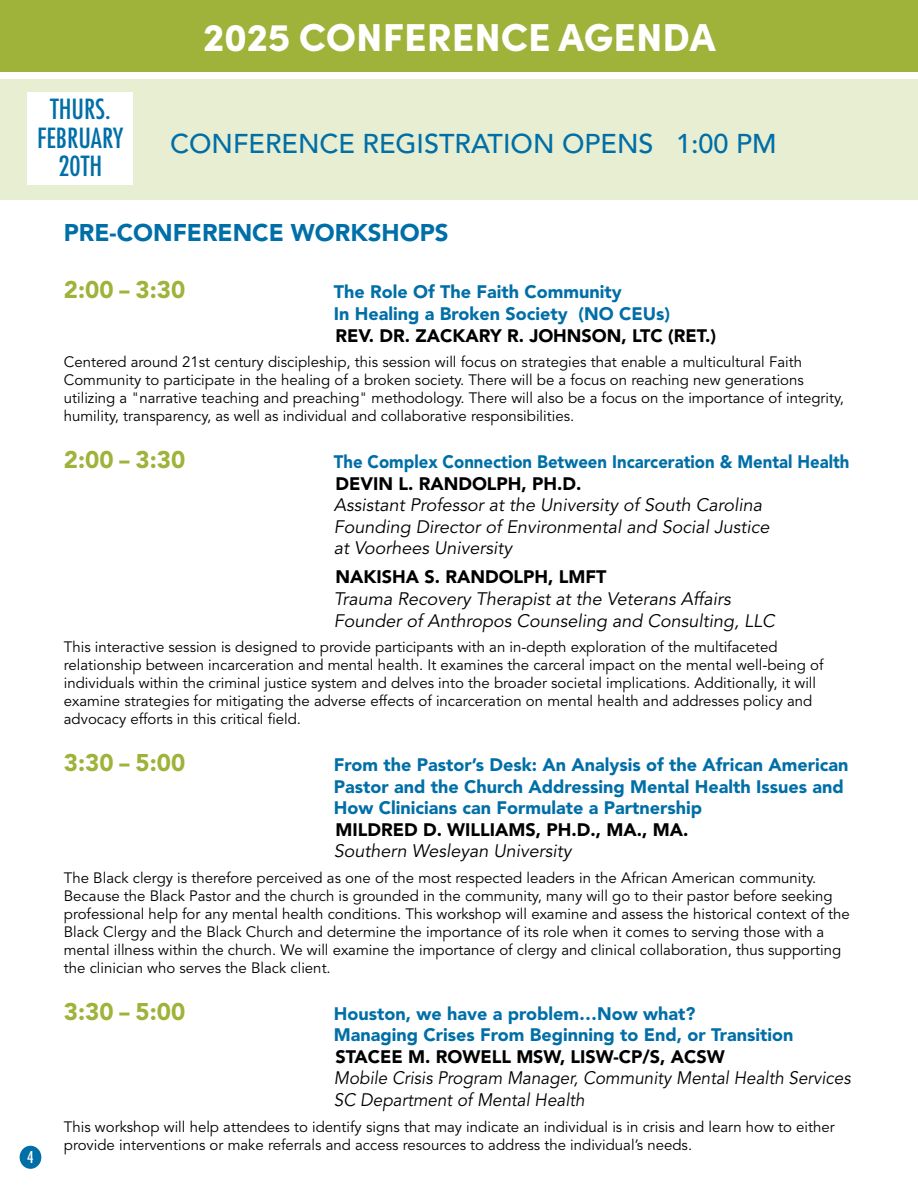
<style>
.page{position:relative;width:918px;height:1188px;background:#fff}
.page>*{position:absolute;margin:0;border:0;box-sizing:border-box;transform-origin:0 0}
.t1{font:900 39px "Sofia Pro";color:#fff}
.t2{font:500 27px "Avenir LT Std";color:#006fa7}
.t3{font:condensed 27px/28.5px "Futura LT";color:#006fa7;text-align:center}
.t4{font:900 24px "Avenir LT Std";color:#9fb23a}
.t5{font:900 24px "Avenir LT Std";color:#006fa7}
.t6{font:900 18px/21.6px "Avenir LT Std";color:#006fa7}
.t7{font:italic 18px/21.6px "Avenir LT Std";color:#000}
.t8{font:900 18px "Avenir LT Std";color:#000}
.t9{font:italic 18px/21.6px "Avenir LT Std";color:#000;scale:.95 1}
.t10{font:900 18px "Avenir LT Std";color:#006fa7;scale:.93 1}
.t11{font:condensed 15.9px "Futura LT";color:#fff}
.t12{font:15px/18px "Avenir LT Std";color:#000}
</style>
<div class="page">
<div style="left:0;top:79px;width:918px;height:120px;background:#e8eed1"></div>
<div style="left:0;top:0;width:918px;height:71px;background:#9fb23a"></div>
<div style="left:28px;top:92px;width:105px;height:93px;background:#fff"></div>
<div style="left:20px;top:1146px;width:21px;height:23px;background:#006fa7;border-radius:50%"></div>
<h2 class="t3" style="left:37px;top:95px;width:88px">THURS.<br>FEBRUARY<br>20TH</h2>
<h1 class="t1" style="left:203px;top:6px;width:514px">2025 CONFERENCE AGENDA</h1>
<h2 class="t2" style="left:170px;top:128px;width:608px">CONFERENCE REGISTRATION OPENS 1:00 PM</h2>
<p class="t11" style="left:27px;top:1148px;width:8px">4</p>
<h3 class="t5" style="left:64px;top:218px;width:386px">PRE-CONFERENCE WORKSHOPS</h3>
<h3 class="t4" style="left:64px;top:276px;width:123px">2:00 – 3:30</h3>
<p class="t6" style="left:334px;top:281px;width:338px">The Role Of The Faith Community<br>In Healing a Broken Society (NO CEUs)</p>
<p class="t8" style="left:335px;top:325px;width:382px">REV. DR. ZACKARY R. JOHNSON, LTC (RET.)</p>
<p class="t12" style="left:64px;top:353px;width:782px">Centered around 21st century discipleship, this session will focus on strategies that enable a multicultural Faith Community to participate in the healing of a broken society. There will be a focus on reaching new generations utilizing a "narrative teaching and preaching" methodology. There will also be a focus on the importance of integrity, humility, transparency, as well as individual and collaborative responsibilities.</p>
<h3 class="t4" style="left:64px;top:445px;width:123px">2:00 – 3:30</h3>
<p class="t10" style="left:334px;top:451px;width:556px">The Complex Connection Between Incarceration &amp; Mental Health</p>
<p class="t8" style="left:335px;top:472px;width:248px">DEVIN L. RANDOLPH, PH.D.</p>
<p class="t7" style="left:334px;top:495px;width:437px">Assistant Professor at the University of South Carolina<br>Founding Director of Environmental and Social Justice at Voorhees University</p>
<p class="t8" style="left:335px;top:566px;width:273px">NAKISHA S. RANDOLPH, LMFT</p>
<p class="t7" style="left:334px;top:589px;width:443px">Trauma Recovery Therapist at the Veterans Affairs<br>Founder of Anthropos Counseling and Consulting, LLC</p>
<p class="t12" style="left:64px;top:638px;width:761px">This interactive session is designed to provide participants with an in-depth exploration of the multifaceted relationship between incarceration and mental health. It examines the carceral impact on the mental well-being of individuals within the criminal justice system and delves into the broader societal implications. Additionally, it will examine strategies for mitigating the adverse effects of incarceration on mental health and addresses policy and advocacy efforts in this critical field.</p>
<h3 class="t4" style="left:64px;top:748px;width:123px">3:30 – 5:00</h3>
<p class="t6" style="left:334px;top:754px;width:516px">From the Pastor’s Desk: An Analysis of the African American<br>Pastor and the Church Addressing Mental Health Issues and<br>How Clinicians can Formulate a Partnership</p>
<p class="t8" style="left:335px;top:819px;width:355px">MILDRED D. WILLIAMS, PH.D., MA., MA.</p>
<p class="t7" style="left:334px;top:841px;width:239px">Southern Wesleyan University</p>
<p class="t12" style="left:64px;top:869px;width:788px">The Black clergy is therefore perceived as one of the most respected leaders in the African American community.<br>Because the Black Pastor and the church is grounded in the community, many will go to their pastor before seeking professional help for any mental health conditions. This workshop will examine and assess the historical context of the Black Clergy and the Black Church and determine the importance of its role when it comes to serving those with a mental illness within the church. We will examine the importance of clergy and clinical collaboration, thus supporting the clinician who serves the Black client.</p>
<h3 class="t4" style="left:64px;top:997px;width:123px">3:30 – 5:00</h3>
<p class="t6" style="left:334px;top:1003px;width:461px">Houston, we have a problem…Now what?<br>Managing Crises From Beginning to End, or Transition</p>
<p class="t8" style="left:335px;top:1046px;width:391px">STACEE M. ROWELL MSW, LISW-CP/S, ACSW</p>
<p class="t9" style="left:334px;top:1068px;width:546px">Mobile Crisis Program Manager, Community Mental Health Services<br>SC Department of Mental Health</p>
<p class="t12" style="left:64px;top:1118px;width:772px">This workshop will help attendees to identify signs that may indicate an individual is in crisis and learn how to either provide interventions or make referrals and access resources to address the individual’s needs.</p>
</div>
